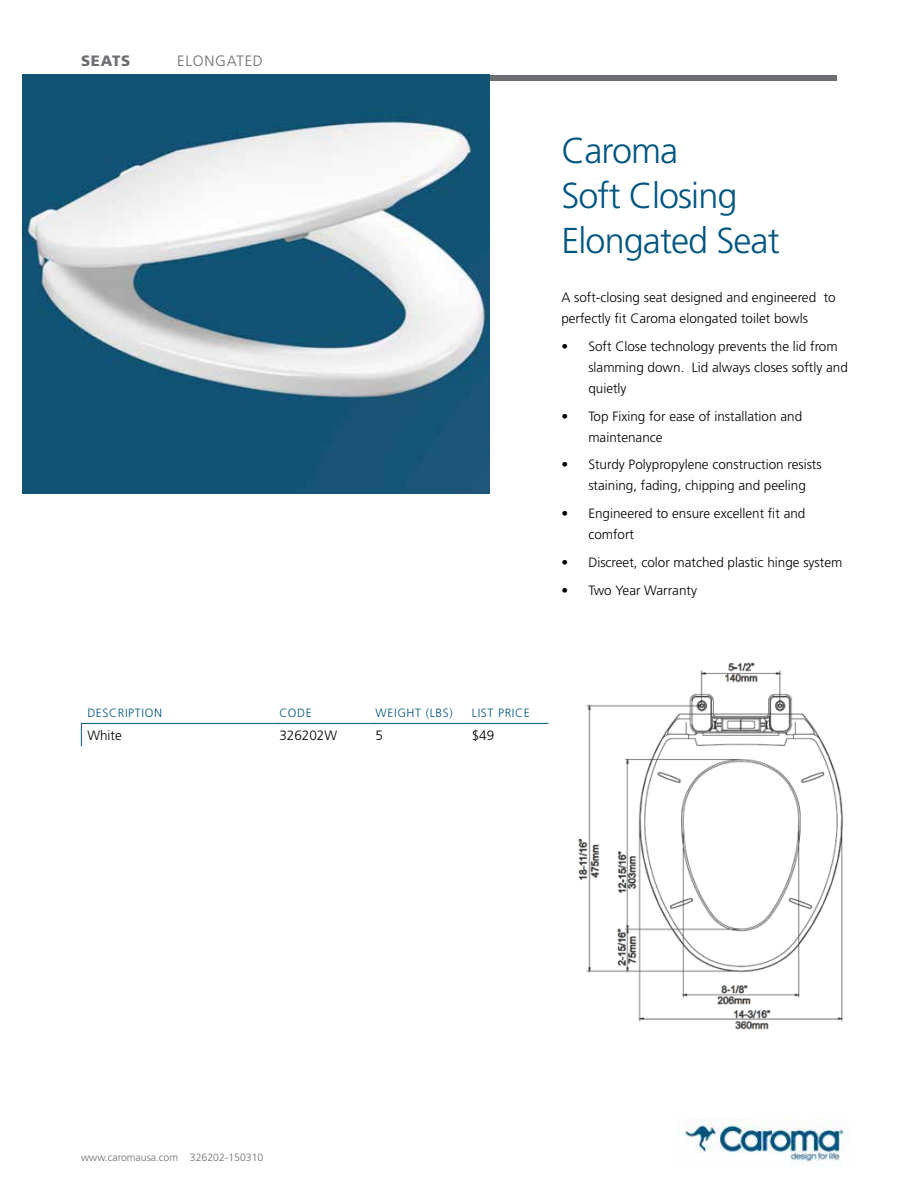
<style>
.page{position:relative;width:918px;height:1188px;background:#fff}
.page>*{position:absolute;margin:0;border:0;box-sizing:border-box;transform-origin:0 0}
.t1{font:300 36px/45px "Frutiger";letter-spacing:-.025em;color:#005581}
.t2{font:300 15px "Frutiger";letter-spacing:.05em;color:#6d6e71}
.t3{font:900 15px "Frutiger";letter-spacing:.05em;color:#6d6e71}
.t4{font:300 13.5px/21px "Frutiger";color:#000}
.t5{font:300 12px "Frutiger";letter-spacing:.05em;color:#005581}
.t6{font:300 10.5px "Frutiger";color:#6d6e71}
</style>
<div class="page">
<div style="left:81px;top:75px;width:756px;height:6px;background:#6d6e71"></div>
<img style="left:23px;top:75px;width:467px;height:419px">
<hr style="left:81px;top:723px;width:192px;height:1px;background:#005581">
<hr style="left:273px;top:723px;width:97px;height:1px;background:#005581">
<hr style="left:370px;top:723px;width:96px;height:1px;background:#005581">
<hr style="left:466px;top:723px;width:82px;height:1px;background:#005581">
<svg style="left:81px;top:724px;width:1px;height:22px"></svg>
<img style="left:578px;top:662px;width:265px;height:368px">
<img style="left:684px;top:1118px;width:164px;height:49px">
<p class="t3" style="left:81px;top:51px;width:51px">SEATS</p>
<p class="t2" style="left:177px;top:52px;width:87px">ELONGATED</p>
<h1 class="t1" style="left:561px;top:128px;width:220px">Caroma<br>Soft Closing<br>Elongated Seat</h1>
<p class="t4" style="left:561px;top:287px;width:276px">A soft-closing seat designed and engineered to perfectly fit Caroma elongated toilet bowls</p>
<p class="t4" style="left:588px;top:336px;width:261px;text-indent:-27px">• Soft Close technology prevents the lid from slamming down. Lid always closes softly and quietly</p>
<p class="t4" style="left:588px;top:405px;width:215px;text-indent:-27px">• Top Fixing for ease of installation and maintenance</p>
<p class="t4" style="left:588px;top:454px;width:235px;text-indent:-27px">• Sturdy Polypropylene construction resists staining, fading, chipping and peeling</p>
<p class="t4" style="left:588px;top:503px;width:219px;text-indent:-27px">• Engineered to ensure excellent fit and comfort</p>
<p class="t4" style="left:561px;top:552px;width:283px">• Discreet, color matched plastic hinge system</p>
<p class="t4" style="left:561px;top:579px;width:137px">• Two Year Warranty</p>
<p class="t5" style="left:87px;top:706px;width:76px">DESCRIPTION</p>
<p class="t5" style="left:279px;top:706px;width:34px">CODE</p>
<p class="t5" style="left:376px;top:706px;width:79px">WEIGHT (LBS)</p>
<p class="t5" style="left:472px;top:706px;width:60px">LIST PRICE</p>
<p class="t4" style="left:87px;top:725px;width:36px">White</p>
<p class="t4" style="left:279px;top:725px;width:59px">326202W</p>
<p class="t4" style="left:376px;top:725px;width:9px">5</p>
<p class="t4" style="left:472px;top:725px;width:24px">$49</p>
<p class="t6" style="left:81px;top:1151px;width:184px">www.caromausa.com 326202-150310</p>
</div>
